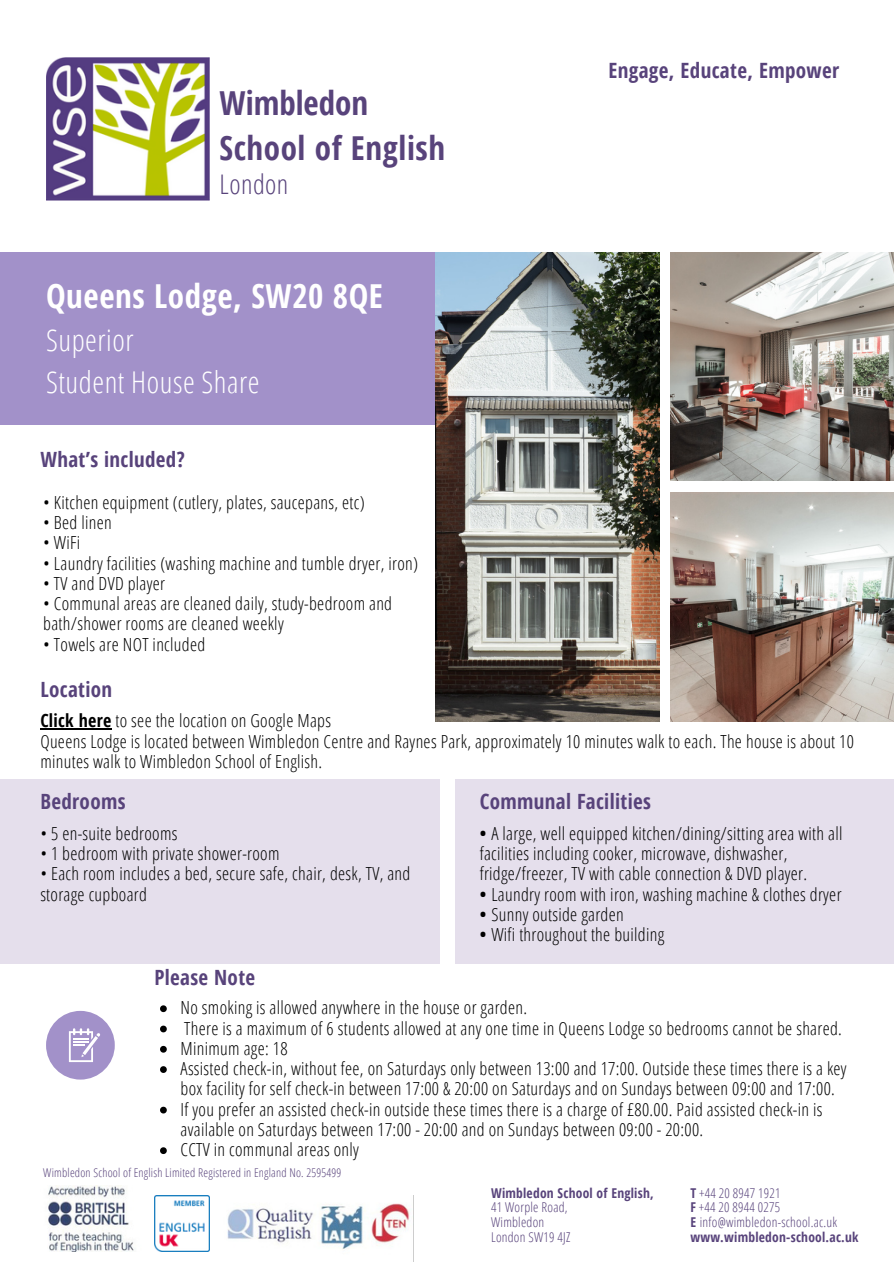
<style>
.page{position:relative;width:894px;height:1264px;background:#fff}
.page>*{position:absolute;margin:0;border:0;box-sizing:border-box;transform-origin:0 0}
.t1{font:700 33px/45px "Open Sans Condensed";letter-spacing:.02em;color:#58437b}
.t2{font:700 33px "Open Sans Condensed";letter-spacing:.02em;color:#fff}
.t3{font:300 30px/41.7px "Open Sans Condensed";letter-spacing:.02em;color:#fff}
.t4{font:300 27px "Open Sans Condensed";letter-spacing:.015em;color:#58437b}
.t5{font:700 21px "Open Sans Condensed";letter-spacing:.02em;color:#58437b}
.t6{font:300 18px/20.2px "Open Sans Condensed";letter-spacing:.02em;color:#000}
.t7{font:300 13.5px/14.7px "Open Sans Condensed";letter-spacing:.02em;color:#58437b}
.t8{font:700 13.5px "Open Sans Condensed";letter-spacing:.015em;color:#58437b}
.t9{font:300 12px "Open Sans Condensed";letter-spacing:.02em;color:#58437b}
.s1{font-weight:700}
</style>
<div class="page">
<img style="left:227px;top:1203px;width:183px;height:47px">
<img style="left:48px;top:1185px;width:86px;height:65px">
<img style="left:154px;top:1195px;width:55px;height:55px">
<img style="left:46px;top:58px;width:163px;height:143px">
<div style="left:0;top:252px;width:455px;height:172px;background:#a291c9"></div>
<div style="left:0;top:779px;width:440px;height:185px;background:#e5dfec"></div>
<img style="left:435px;top:252px;width:224px;height:470px">
<img style="left:670px;top:252px;width:223px;height:229px">
<img style="left:670px;top:492px;width:223px;height:230px">
<div style="left:46px;top:1010px;width:69px;height:69px;background:#a291c9;border-radius:50%"></div>
<svg style="left:69px;top:1028px;width:31px;height:34px"></svg>
<div style="left:455px;top:779px;width:438px;height:185px;background:#e5dfec"></div>
<hr style="left:40px;top:728px;width:72px;height:1px;background:#000">
<svg style="left:160px;top:1005px;width:7px;height:7px"></svg>
<svg style="left:160px;top:1025px;width:7px;height:7px"></svg>
<svg style="left:160px;top:1045px;width:7px;height:7px"></svg>
<svg style="left:160px;top:1066px;width:7px;height:6px"></svg>
<svg style="left:160px;top:1106px;width:7px;height:7px"></svg>
<svg style="left:160px;top:1147px;width:7px;height:6px"></svg>
<h1 class="t1" style="left:219px;top:79px;width:227px">Wimbledon<br>School of English</h1>
<h3 class="t4" style="left:219px;top:165px;width:70px">London</h3>
<h1 class="t2" style="left:46px;top:273px;width:338px">Queens Lodge, SW20 8QE</h1>
<h2 class="t3" style="left:46px;top:318px;width:215px">Superior<br>Student House Share</h2>
<p class="t5" style="left:40px;top:444px;width:146px">What’s included?</p>
<p class="t6" style="left:43px;top:491px;width:323px">• Kitchen equipment (cutlery, plates, saucepans, etc)</p>
<p class="t6" style="left:43px;top:512px;width:70px">• Bed linen</p>
<p class="t6" style="left:43px;top:532px;width:39px">• WiFi</p>
<p class="t6" style="left:43px;top:552px;width:376px">• Laundry facilities (washing machine and tumble dryer, iron)</p>
<p class="t6" style="left:43px;top:572px;width:123px">• TV and DVD player</p>
<p class="t6" style="left:43px;top:593px;width:350px">• Communal areas are cleaned daily, study-bedroom and bath/shower rooms are cleaned weekly</p>
<p class="t6" style="left:43px;top:633px;width:163px">• Towels are NOT included</p>
<p class="t5" style="left:608px;top:56px;width:232px">Engage, Educate, Empower</p>
<p class="t5" style="left:40px;top:674px;width:73px">Location</p>
<p class="t6" style="left:40px;top:710px;width:814px"><span class="s1">Click here</span> to see the location on Google Maps<br>Queens Lodge is located between Wimbledon Centre and Raynes Park, approximately 10 minutes walk to each. The house is about 10 minutes walk to Wimbledon School of English.</p>
<p class="t5" style="left:40px;top:786px;width:87px">Bedrooms</p>
<p class="t6" style="left:40px;top:822px;width:139px">• 5 en-suite bedrooms</p>
<p class="t6" style="left:40px;top:842px;width:240px">• 1 bedroom with private shower-room</p>
<p class="t6" style="left:40px;top:863px;width:371px">• Each room includes a bed, secure safe, chair, desk, TV, and storage cupboard</p>
<p class="t5" style="left:479px;top:786px;width:173px">Communal Facilities</p>
<p class="t6" style="left:479px;top:822px;width:364px"><span class="s1">•</span> A large, well equipped kitchen/dining/sitting area with all facilities including cooker, microwave, dishwasher, fridge/freezer, TV with cable connection &amp; DVD player.</p>
<p class="t6" style="left:479px;top:883px;width:363px"><span class="s1">•</span> Laundry room with iron, washing machine &amp; clothes dryer</p>
<p class="t6" style="left:479px;top:903px;width:146px"><span class="s1">•</span> Sunny outside garden</p>
<p class="t6" style="left:479px;top:924px;width:186px"><span class="s1">•</span> Wifi throughout the building</p>
<p class="t5" style="left:154px;top:962px;width:102px">Please Note</p>
<p class="t6" style="left:180px;top:997px;width:667px">No smoking is allowed anywhere in the house or garden.<br>There is a maximum of 6 students allowed at any one time in Queens Lodge so bedrooms cannot be shared.<br>Minimum age: 18<br>Assisted check-in, without fee, on Saturdays only between 13:00 and 17:00. Outside these times there is a key box facility for self check-in between 17:00 &amp; 20:00 on Saturdays and on Sundays between 09:00 and 17:00.<br>If you prefer an assisted check-in outside these times there is a charge of £80.00. Paid assisted check-in is available on Saturdays between 17:00 - 20:00 and on Sundays between 09:00 - 20:00.<br>CCTV in communal areas only</p>
<p class="t9" style="left:43px;top:1164px;width:299px">Wimbledon School of English Limited Registered in England No. 2595499</p>
<p class="t8" style="left:491px;top:1183px;width:164px">Wimbledon School of English,</p>
<p class="t7" style="left:491px;top:1199px;width:81px">41 Worple Road,<br>Wimbledon<br>London SW19 4JZ</p>
<p class="t7" style="left:690px;top:1185px;width:170px"><span class="s1">T</span> +44 20 8947 1921<br><span class="s1">F</span> +44 20 8944 0275<br><span class="s1">E</span> info@wimbledon-school.ac.uk <span class="s1">www.wimbledon-school.ac.uk</span></p>
</div>
